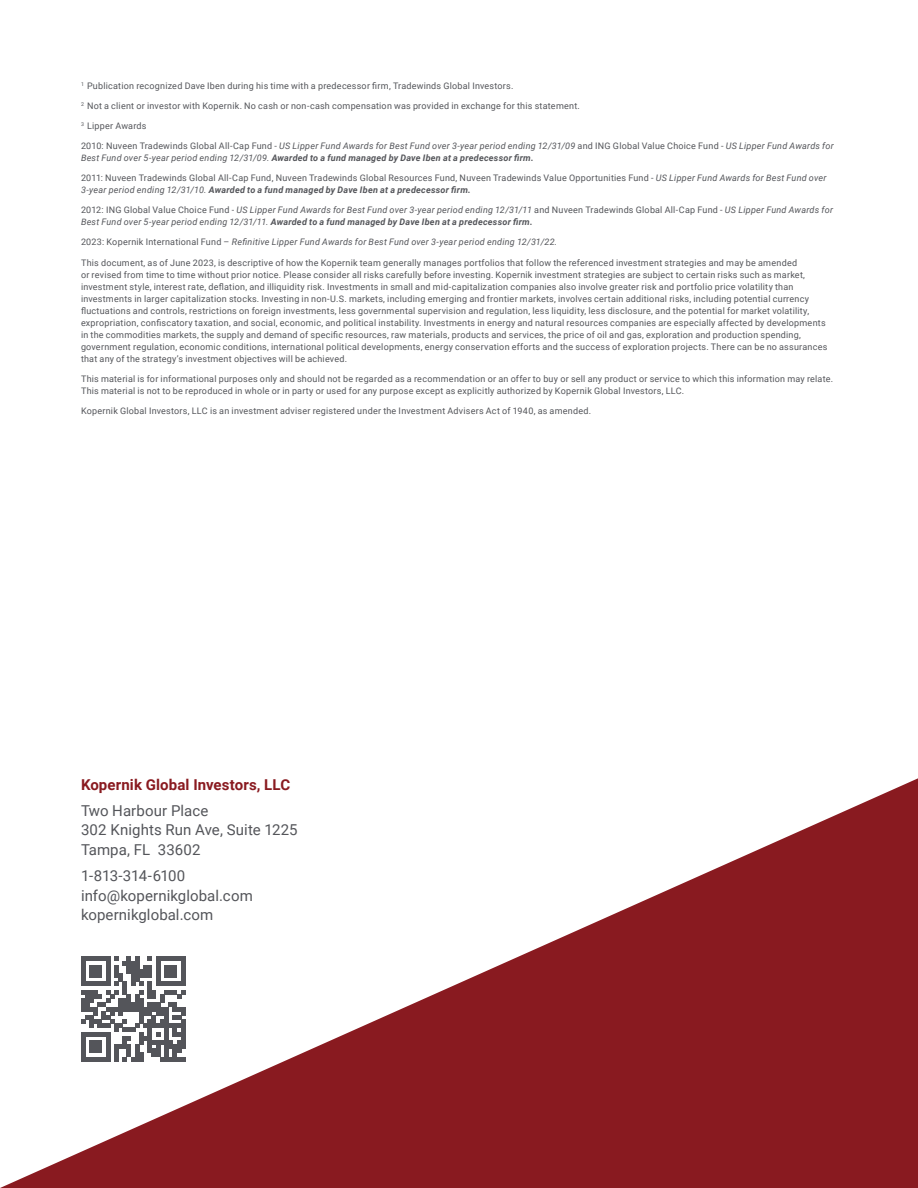
<style>
.page{position:relative;width:918px;height:1188px;background:#fff}
.page>*{position:absolute;margin:0;border:0;box-sizing:border-box;transform-origin:0 0}
.body{font:15px/19.5px "Roboto";letter-spacing:.005em;color:#54555a}
.body-2{font:700 15px "Roboto";letter-spacing:.01em;color:#891a20}
.disclaimer_legal{font:9px/12px "Roboto";letter-spacing:.025em;color:#54555a}
.disclaimer_legal-2{font:italic 9px/12px "Roboto";letter-spacing:.025em;color:#54555a}
.s1{font-style:normal}
.s2{font-weight:700}
.s3{font-style:italic}
.s4{font-weight:700;font-style:italic}
</style>
<div class="page">
<svg style="left:0;top:778px;width:918px;height:410px;fill:#891a20"></svg>
<svg style="left:81px;top:957px;width:104px;height:104px"></svg>
<p class="disclaimer_legal" style="left:81px;top:79px;width:434px"><sup>1</sup> Publication recognized Dave Iben during his time with a predecessor firm, Tradewinds Global Investors.</p>
<p class="disclaimer_legal" style="left:81px;top:99px;width:501px"><sup>2</sup> Not a client or investor with Kopernik. No cash or non-cash compensation was provided in exchange for this statement.</p>
<p class="disclaimer_legal" style="left:81px;top:119px;width:67px"><sup>3</sup> Lipper Awards</p>
<p class="disclaimer_legal-2" style="left:81px;top:140px;width:754px"><span class="s1">2010: Nuveen Tradewinds Global All-Cap Fund -</span> US Lipper Fund Awards for Best Fund over 3-year period ending 12/31/09 <span class="s1">and ING Global Value Choice Fund -</span> US Lipper Fund Awards for<br>Best Fund over 5-year period ending 12/31/09. <span class="s2">Awarded to a fund managed by Dave Iben at a predecessor firm.</span></p>
<p class="disclaimer_legal" style="left:81px;top:172px;width:747px">2011: Nuveen Tradewinds Global All-Cap Fund, Nuveen Tradewinds Global Resources Fund, Nuveen Tradewinds Value Opportunities Fund - <span class="s3">US Lipper Fund Awards for Best Fund over<br>3-year period ending 12/31/10.</span> <span class="s4">Awarded to a fund managed by Dave Iben at a predecessor firm.</span></p>
<p class="disclaimer_legal-2" style="left:81px;top:204px;width:754px"><span class="s1">2012: ING Global Value Choice Fund -</span> US Lipper Fund Awards for Best Fund over 3-year period ending 12/31/11 <span class="s1">and Nuveen Tradewinds Global All-Cap Fund -</span> US Lipper Fund Awards for<br>Best Fund over 5-year period ending 12/31/11. <span class="s2">Awarded to a fund managed by Dave Iben at a predecessor firm.</span></p>
<p class="disclaimer_legal-2" style="left:81px;top:236px;width:478px"><span class="s1">2023: Kopernik International Fund –</span> Refinitive Lipper Fund Awards for Best Fund over 3-year period ending 12/31/22.</p>
<p class="disclaimer_legal" style="left:81px;top:256px;width:748px">This document, as of June 2023, is descriptive of how the Kopernik team generally manages portfolios that follow the referenced investment strategies and may be amended<br>or revised from time to time without prior notice. Please consider all risks carefully before investing. Kopernik investment strategies are subject to certain risks such as market, investment style, interest rate, deflation, and illiquidity risk. Investments in small and mid-capitalization companies also involve greater risk and portfolio price volatility than investments in larger capitalization stocks. Investing in non-U.S. markets, including emerging and frontier markets, involves certain additional risks, including potential currency fluctuations and controls, restrictions on foreign investments, less governmental supervision and regulation, less liquidity, less disclosure, and the potential for market volatility, expropriation, confiscatory taxation, and social, economic, and political instability. Investments in energy and natural resources companies are especially affected by developments in the commodities markets, the supply and demand of specific resources, raw materials, products and services, the price of oil and gas, exploration and production spending, government regulation, economic conditions, international political developments, energy conservation efforts and the success of exploration projects. There can be no assurances that any of the strategy’s investment objectives will be achieved.</p>
<p class="disclaimer_legal" style="left:81px;top:372px;width:754px">This material is for informational purposes only and should not be regarded as a recommendation or an offer to buy or sell any product or service to which this information may relate.<br>This material is not to be reproduced in whole or in party or used for any purpose except as explicitly authorized by Kopernik Global Investors, LLC.</p>
<p class="disclaimer_legal" style="left:81px;top:404px;width:512px">Kopernik Global Investors, LLC is an investment adviser registered under the Investment Advisers Act of 1940, as amended.</p>
<p class="body-2" style="left:81px;top:774px;width:211px">Kopernik Global Investors, LLC</p>
<p class="body" style="left:81px;top:800px;width:218px">Two Harbour Place<br>302 Knights Run Ave, Suite 1225<br>Tampa, FL 33602</p>
<p class="body" style="left:81px;top:865px;width:173px">1-813-314-6100 info@kopernikglobal.com kopernikglobal.com</p>
</div>
